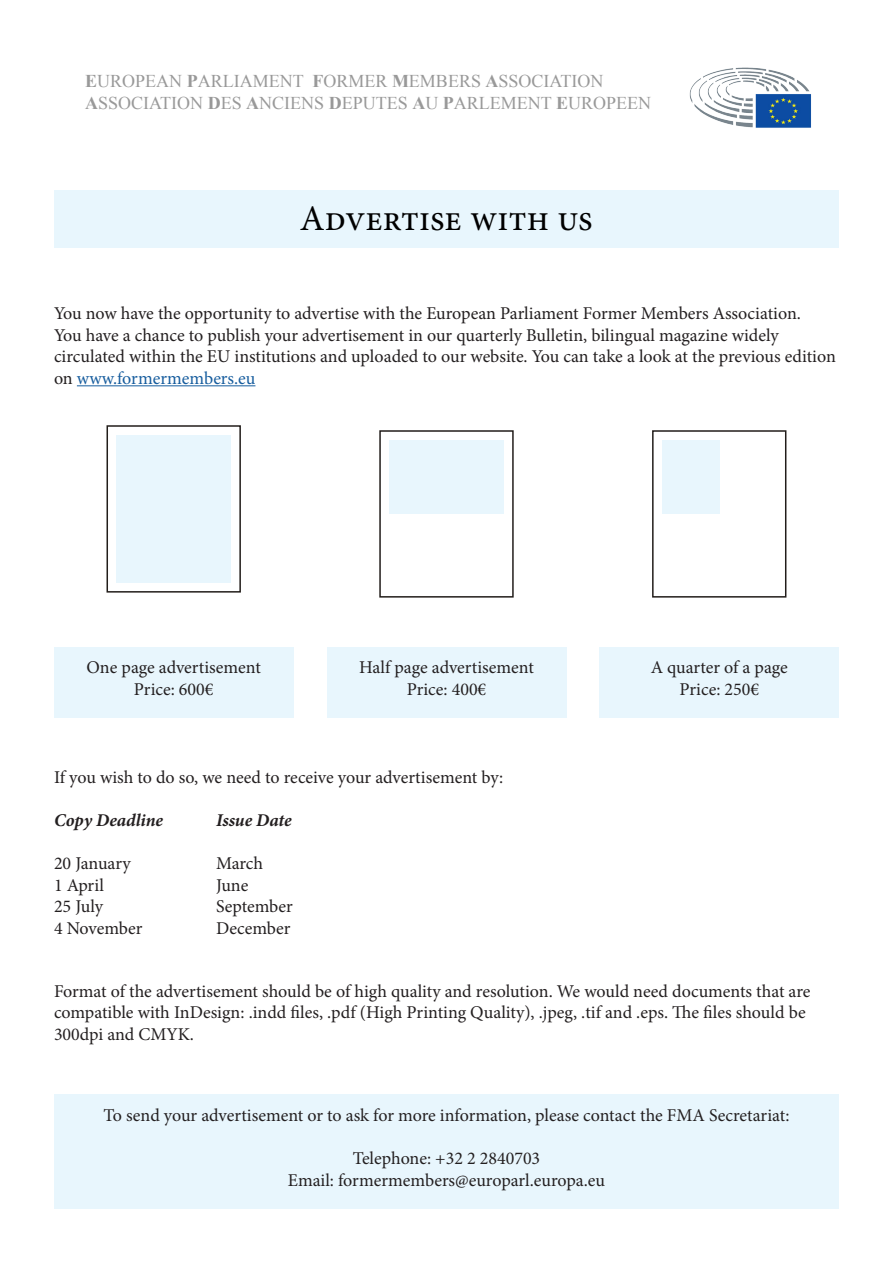
<style>
.page{position:relative;width:893px;height:1263px;background:#fff}
.page>*{position:absolute;margin:0;border:0;box-sizing:border-box;transform-origin:0 0}
.t1{font:36px "Minion Pro";color:#000}
.t2{font:18px/21.6px "Minion Pro";letter-spacing:-.005em;color:#231f20}
.t3{font:18px "Times New Roman";color:#999}
.t4{font:italic 700 18px "Minion Pro";letter-spacing:-.005em;color:#231f20}
.s1{font-weight:700}
.s2{color:#175d9e}
</style>
<div class="page">
<div style="left:54px;top:191px;width:785px;height:57px;background:#e8f6fd"></div>
<div style="left:379px;top:430px;width:135px;height:168px;border:2px solid #221d1a"></div>
<div style="left:389px;top:440px;width:115px;height:74px;background:#e8f6fd"></div>
<div style="left:107px;top:425px;width:134px;height:168px;border:2px solid #221d1a"></div>
<div style="left:117px;top:435px;width:114px;height:148px;background:#e8f6fd"></div>
<div style="left:652px;top:430px;width:134px;height:168px;border:2px solid #221d1a"></div>
<div style="left:662px;top:440px;width:57px;height:74px;background:#e8f6fd"></div>
<div style="left:54px;top:647px;width:239px;height:71px;background:#e8f6fd"></div>
<div style="left:600px;top:647px;width:239px;height:71px;background:#e8f6fd"></div>
<div style="left:327px;top:647px;width:239px;height:71px;background:#e8f6fd"></div>
<hr style="left:77px;top:385px;width:178px;height:1px;background:#175d9e">
<div style="left:54px;top:1095px;width:785px;height:114px;background:#e8f6fd"></div>
<img style="left:689px;top:67px;width:122px;height:61px">
<p class="t3" style="left:85px;top:69px;width:520px"><span class="s1">E</span>UROPEAN <span class="s1">P</span>ARLIAMENT <span class="s1">F</span>ORMER <span class="s1">M</span>EMBERS <span class="s1">A</span>SSOCIATION</p>
<p class="t3" style="left:85px;top:91px;width:567px"><span class="s1">A</span>SSOCIATION <span class="s1">D</span>ES <span class="s1">A</span>NCIENS <span class="s1">D</span>EPUTES <span class="s1">A</span>U <span class="s1">P</span>ARLEMENT <span class="s1">E</span>UROPEEN</p>
<p class="t1" style="left:300px;top:194px;width:295px">Advertise with us</p>
<p class="t2" style="left:54px;top:303px;width:783px">You now have the opportunity to advertise with the European Parliament Former Members Association.<br>You have a chance to publish your advertisement in our quarterly Bulletin, bilingual magazine widely circulated within the EU institutions and uploaded to our website. You can take a look at the previous edition on <span class="s2">www.formermembers.eu</span></p>
<p class="t2" style="left:87px;top:657px;width:176px">One page advertisement</p>
<p class="t2" style="left:134px;top:678px;width:81px">Price: 600€</p>
<p class="t2" style="left:359px;top:657px;width:176px">Half page advertisement</p>
<p class="t2" style="left:407px;top:678px;width:81px">Price: 400€</p>
<p class="t2" style="left:54px;top:766px;width:451px">If you wish to do so, we need to receive your advertisement by:</p>
<p class="t4" style="left:54px;top:807px;width:111px">Copy Deadline</p>
<p class="t4" style="left:216px;top:807px;width:77px">Issue Date</p>
<p class="t2" style="left:54px;top:853px;width:78px">20 January</p>
<p class="t2" style="left:216px;top:853px;width:49px">March</p>
<p class="t2" style="left:54px;top:874px;width:51px">1 April</p>
<p class="t2" style="left:216px;top:874px;width:34px">June</p>
<p class="t2" style="left:54px;top:896px;width:51px">25 July</p>
<p class="t2" style="left:216px;top:896px;width:78px">September</p>
<p class="t2" style="left:54px;top:917px;width:90px">4 November</p>
<p class="t2" style="left:216px;top:917px;width:76px">December</p>
<p class="t2" style="left:651px;top:657px;width:139px">A quarter of a page</p>
<p class="t2" style="left:679px;top:678px;width:81px">Price: 250€</p>
<p class="t2" style="left:54px;top:980px;width:758px">Format of the advertisement should be of high quality and resolution. We would need documents that are compatible with InDesign: .indd files, .pdf (High Printing Quality), .jpeg, .tif and .eps. The files should be<br>300dpi and CMYK.</p>
<p class="t2" style="left:104px;top:1104px;width:687px">To send your advertisement or to ask for more information, please contact the FMA Secretariat:</p>
<p class="t2" style="left:353px;top:1147px;width:189px">Telephone: +32 2 2840703</p>
<p class="t2" style="left:288px;top:1169px;width:319px">Email: formermembers@europarl.europa.eu</p>
</div>
